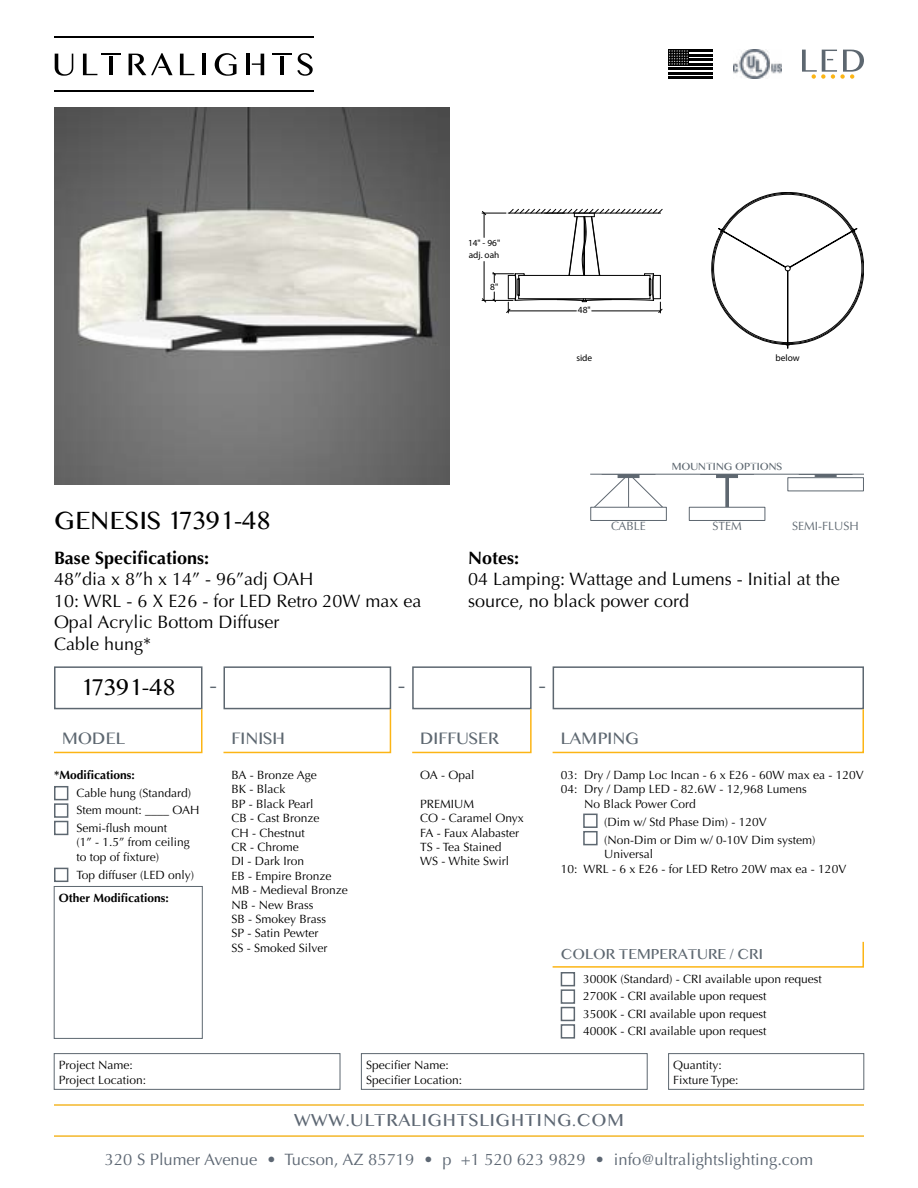
<style>
.page{position:relative;width:918px;height:1188px;background:#fff}
.page>*{position:absolute;margin:0;border:0;box-sizing:border-box;transform-origin:0 0}
.t1{font:36px "ULTRALIGHTS";color:#000}
.t2{font:33px "ULTRALIGHTS";letter-spacing:-.01em;color:#000}
.t3{font:33px "ULTRALIGHTS";color:#5d6770}
.t4{font:25.2px "ULTRALIGHTS";letter-spacing:.03em;color:#5d6773}
.t5{font:24px "ULTRALIGHTS";color:#5d6770}
.t6{font:21px "ULTRALIGHTS";color:#5d6770}
.t7{font:18px/21.6px "Optima";color:#000}
.t8{font:700 18px "Optima";color:#000}
.t9{font:16.5px "Optima";color:#5d6773}
.t10{font:15px "ULTRALIGHTS";color:#5d6770}
.t11{font:12px/14.4px "Optima";color:#000}
.t12{font:700 12px "Optima";color:#000}
.t13{font:12px "Optima";color:#5d6770}
.t14{font:9.45px "Myriad Pro";color:#000}
.t15{font:9.3px/11.1px "Myriad Pro";color:#000}
.t16{font:8.4px "ULTRALIGHTS";color:#5e6770}
</style>
<div class="page">
<hr style="left:54px;top:1135px;width:810px;height:2px;background:#f2a900">
<hr style="left:54px;top:1104px;width:810px;height:2px;background:#f2a900">
<div style="left:54px;top:666px;width:148px;height:43px;border:2px solid #5d6770"></div>
<div style="left:224px;top:666px;width:167px;height:43px;border:2px solid #5d6770"></div>
<div style="left:412px;top:666px;width:120px;height:43px;border:2px solid #5d6770"></div>
<div style="left:553px;top:666px;width:311px;height:43px;border:2px solid #5d6770"></div>
<svg style="left:54px;top:708px;width:149px;height:46px"></svg>
<svg style="left:223px;top:708px;width:169px;height:46px"></svg>
<svg style="left:412px;top:708px;width:120px;height:46px"></svg>
<svg style="left:552px;top:708px;width:312px;height:46px"></svg>
<hr style="left:54px;top:36px;width:259px;height:2px;background:#000">
<hr style="left:54px;top:91px;width:259px;height:1px;background:#000">
<svg style="left:215px;top:53px;width:22px;height:23px"></svg>
<hr style="left:202px;top:54px;width:4px;height:21px;background:#000">
<svg style="left:180px;top:54px;width:14px;height:21px"></svg>
<svg style="left:297px;top:53px;width:16px;height:23px"></svg>
<svg style="left:55px;top:54px;width:18px;height:22px"></svg>
<svg style="left:83px;top:54px;width:38px;height:21px"></svg>
<hr style="left:280px;top:56px;width:4px;height:19px;background:#000">
<svg style="left:272px;top:54px;width:19px;height:1px"></svg>
<svg style="left:129px;top:53px;width:44px;height:22px"></svg>
<svg style="left:252px;top:54px;width:12px;height:21px"></svg>
<hr style="left:246px;top:54px;width:4px;height:21px;background:#000">
<svg style="left:668px;top:56px;width:45px;height:21px"></svg>
<hr style="left:668px;top:50px;width:45px;height:2px;background:#000">
<hr style="left:668px;top:54px;width:45px;height:2px;background:#000">
<hr style="left:668px;top:59px;width:45px;height:2px;background:#000">
<hr style="left:668px;top:63px;width:45px;height:2px;background:#000">
<hr style="left:668px;top:68px;width:45px;height:2px;background:#000">
<hr style="left:668px;top:72px;width:45px;height:2px;background:#000">
<hr style="left:668px;top:77px;width:45px;height:2px;background:#000">
<div style="left:668px;top:50px;width:21px;height:15px;background:#000"></div>
<svg style="left:669px;top:50px;width:19px;height:15px"></svg>
<svg style="left:802px;top:50px;width:62px;height:29px"></svg>
<img style="left:733px;top:50px;width:48px;height:29px">
<div style="left:787px;top:271px;width:1px;height:78px;border:1px solid #000"></div>
<svg style="left:711px;top:192px;width:153px;height:153px"></svg>
<svg style="left:482px;top:209px;width:181px;height:104px"></svg>
<hr style="left:590px;top:474px;width:274px;height:1px;background:#5d6770">
<svg style="left:594px;top:474px;width:69px;height:33px"></svg>
<div style="left:591px;top:507px;width:75px;height:14px;border:1px solid #5e6770"></div>
<div style="left:726px;top:478px;width:2px;height:29px;border:1px solid #5e6770"></div>
<svg style="left:716px;top:475px;width:22px;height:3px"></svg>
<div style="left:689px;top:507px;width:76px;height:14px;border:1px solid #5e6770"></div>
<svg style="left:815px;top:475px;width:21px;height:3px"></svg>
<img style="left:54px;top:107px;width:396px;height:378px">
<div style="left:54px;top:886px;width:148px;height:153px;border:1px solid #5d6770"></div>
<div style="left:54px;top:786px;width:14px;height:14px;border:2px solid #5d6770"></div>
<div style="left:54px;top:803px;width:14px;height:15px;border:2px solid #5d6770"></div>
<div style="left:54px;top:821px;width:14px;height:14px;border:2px solid #5d6770"></div>
<div style="left:54px;top:1053px;width:286px;height:37px;border:1px solid #5d6770"></div>
<div style="left:361px;top:1053px;width:286px;height:37px;border:1px solid #5d6770"></div>
<div style="left:668px;top:1053px;width:196px;height:37px;border:1px solid #5d6770"></div>
<div style="left:561px;top:972px;width:14px;height:14px;border:2px solid #5d6770"></div>
<div style="left:561px;top:989px;width:14px;height:15px;border:2px solid #5d6770"></div>
<div style="left:561px;top:1007px;width:14px;height:14px;border:2px solid #5d6770"></div>
<div style="left:561px;top:1024px;width:14px;height:15px;border:2px solid #5d6770"></div>
<svg style="left:552px;top:941px;width:312px;height:27px"></svg>
<div style="left:583px;top:814px;width:15px;height:14px;border:2px solid #5d6770"></div>
<div style="left:583px;top:831px;width:15px;height:14px;border:2px solid #5d6770"></div>
<div style="left:54px;top:868px;width:14px;height:14px;border:2px solid #5d6770"></div>
<p class="t15" style="left:468px;top:238px;width:34px">14" - 96" adj. oah</p>
<p class="t14" style="left:490px;top:281px;width:9px">8"</p>
<p class="t14" style="left:578px;top:304px;width:14px">48"</p>
<p class="t14" style="left:576px;top:352px;width:17px">side</p>
<p class="t14" style="left:776px;top:352px;width:26px">below</p>
<p class="t10" style="left:672px;top:456px;width:112px">MOUNTING OPTIONS</p>
<p class="t16" style="left:719px;top:459px;width:18px">stem</p>
<h1 class="t1" style="left:54px;top:496px;width:218px">GENESIS 17391-48</h1>
<h3 class="t8" style="left:54px;top:547px;width:157px">Base Specifications:</h3>
<h3 class="t7" style="left:54px;top:568px;width:369px">48”dia x 8”h x 14” - 96”adj OAH<br>10: WRL - 6 X E26 - for LED Retro 20W max ea<br>Opal Acrylic Bottom Diffuser<br>Cable hung*</h3>
<h2 class="t2" style="left:81px;top:664px;width:97px">17391-48</h2>
<h3 class="t5" style="left:62px;top:722px;width:65px">MODEL</h3>
<h3 class="t5" style="left:232px;top:722px;width:55px">FINISH</h3>
<h3 class="t5" style="left:420px;top:722px;width:80px">DIFFUSER</h3>
<h3 class="t5" style="left:561px;top:722px;width:80px">LAMPING</h3>
<p class="t13" style="left:611px;top:519px;width:36px">CABLE</p>
<p class="t13" style="left:712px;top:519px;width:31px">STEM</p>
<p class="t13" style="left:792px;top:519px;width:68px">SEMI-FLUSH</p>
<h3 class="t8" style="left:468px;top:547px;width:53px">Notes:</h3>
<h3 class="t7" style="left:468px;top:568px;width:373px">04 Lamping: Wattage and Lumens - Initial at the source, no black power cord</h3>
<h2 class="t3" style="left:210px;top:663px;width:8px">-</h2>
<h2 class="t3" style="left:398px;top:663px;width:8px">-</h2>
<h2 class="t3" style="left:539px;top:663px;width:8px">-</h2>
<p class="t12" style="left:54px;top:768px;width:82px">*Modifications:</p>
<p class="t11" style="left:76px;top:784px;width:124px;line-height:17.4px">Cable hung (Standard)<br>Stem mount: ____ OAH</p>
<p class="t11" style="left:76px;top:821px;width:115px">Semi-flush mount<br>(1” - 1.5” from ceiling to top of fixture)</p>
<p class="t11" style="left:76px;top:868px;width:119px">Top diffuser (LED only)</p>
<p class="t12" style="left:59px;top:891px;width:112px">Other Modifications:</p>
<p class="t11" style="left:232px;top:768px;width:118px">BA - Bronze Age<br>BK - Black<br>BP - Black Pearl<br>CB - Cast Bronze<br>CH - Chestnut<br>CR - Chrome<br>DI - Dark Iron<br>EB - Empire Bronze<br>MB - Medieval Bronze<br>NB - New Brass<br>SB - Smokey Brass<br>SP - Satin Pewter<br>SS - Smoked Silver</p>
<p class="t11" style="left:420px;top:768px;width:56px">OA - Opal</p>
<p class="t11" style="left:420px;top:797px;width:105px">PREMIUM<br>CO - Caramel Onyx<br>FA - Faux Alabaster<br>TS - Tea Stained<br>WS - White Swirl</p>
<p class="t11" style="left:561px;top:768px;width:305px">03: Dry / Damp Loc Incan - 6 x E26 - 60W max ea - 120V</p>
<p class="t11" style="left:561px;top:782px;width:248px">04: Dry / Damp LED - 82.6W - 12,968 Lumens</p>
<p class="t11" style="left:584px;top:797px;width:113px">No Black Power Cord</p>
<p class="t11" style="left:604px;top:813px;width:213px;line-height:18px">(Dim w/ Std Phase Dim) - 120V (Non-Dim or Dim w/ 0-10V Dim system)</p>
<p class="t11" style="left:561px;top:847px;width:287px;text-indent:43px">Universal<br>10: WRL - 6 x E26 - for LED Retro 20W max ea - 120V</p>
<h3 class="t6" style="left:561px;top:940px;width:204px">Color temperature / CRI</h3>
<p class="t11" style="left:583px;top:970px;width:240px;line-height:17.4px">3000K (Standard) - CRI available upon request 2700K - CRI available upon request<br>3500K - CRI available upon request<br>4000K - CRI available upon request</p>
<p class="t11" style="left:59px;top:1058px;width:89px">Project Name:<br>Project Location:</p>
<p class="t11" style="left:366px;top:1058px;width:98px">Specifier Name:<br>Specifier Location:</p>
<p class="t11" style="left:673px;top:1058px;width:67px">Quantity:<br>Fixture Type:</p>
<h3 class="t4" style="left:294px;top:1103px;width:331px">WWW.ULTRALIGHTSLIGHTING.COM</h3>
<h3 class="t9" style="left:105px;top:1150px;width:710px">320 S Plumer Avenue • Tucson, AZ 85719 • p +1 520 623 9829 • info@ultralightslighting.com</h3>
</div>
